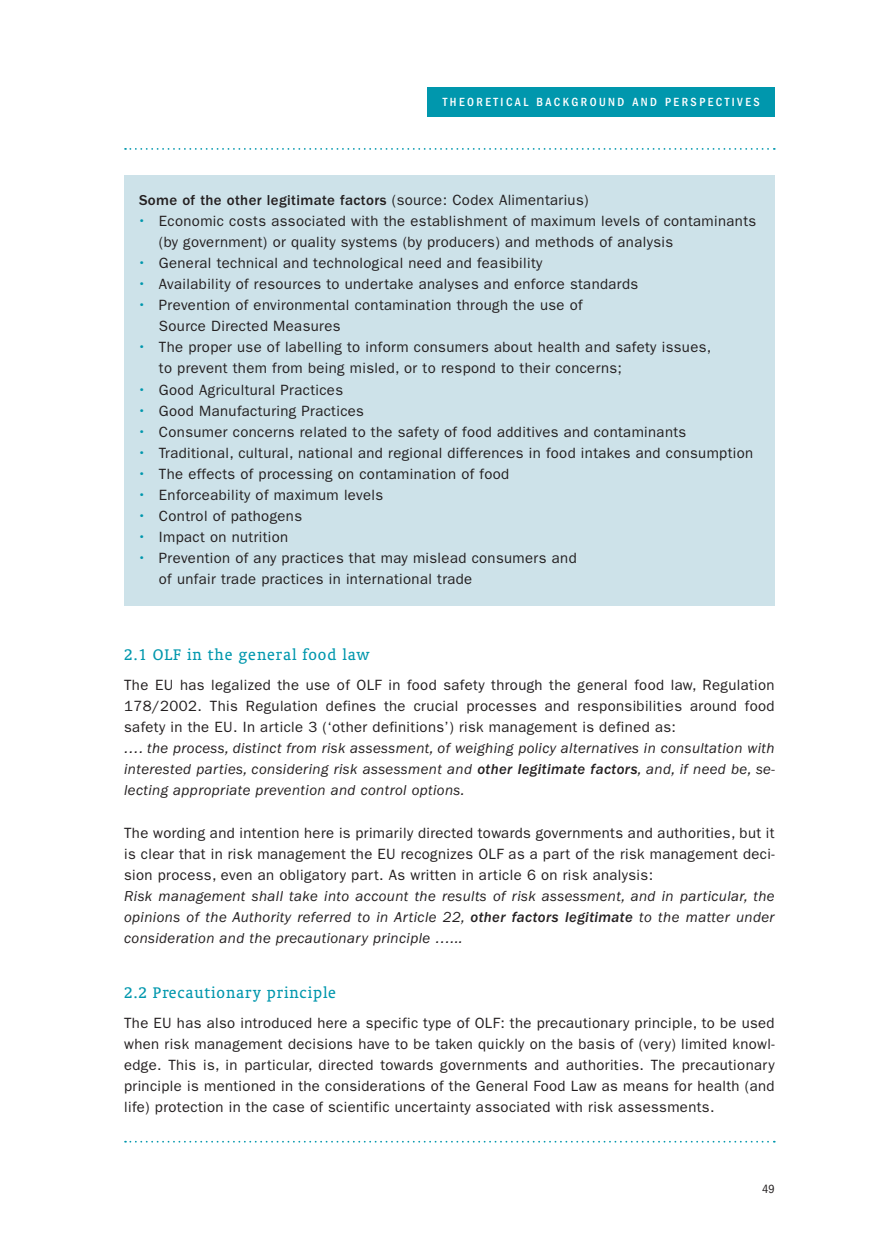
<style>
.page{position:relative;width:874px;height:1241px;background:#fff}
.page>*{position:absolute;margin:0;border:0;box-sizing:border-box;transform-origin:0 0}
.t1{font:17.5px "Oranda BT";letter-spacing:.05em;color:#0097ad}
.t2{font:14.88px/21px "ITC Franklin Gothic Std";letter-spacing:.025em;color:#231f20;text-align:justify}
.t3{font:italic 14.88px/21px "ITC Franklin Gothic Std";letter-spacing:.025em;color:#231f20;text-align:justify}
.t4{font:500 condensed 12.25px "ITC Franklin Gothic Std";letter-spacing:.2em;color:#fff}
.t5{font:condensed 12.25px "ITC Franklin Gothic Std";color:#231f20}
.s1{font-weight:500}
.s2{font-family:"ITC Franklin Gothic Std Med It";font-style:normal}
</style>
<div class="page">
<div style="left:427px;top:87px;width:347px;height:30px;background:#0097ad"></div>
<svg style="left:125px;top:148px;width:649px;height:2px"></svg>
<svg style="left:125px;top:1140px;width:649px;height:2px"></svg>
<div style="left:124px;top:175px;width:650px;height:430px;background:#cde2e9"></div>
<p class="t4" style="left:442px;top:95px;width:318px">THEORETICAL BACKGROUND AND PERSPECTIVES</p>
<p class="t2" style="left:159px;top:189px;width:598px;text-align:left;text-indent:-20px"><span class="s1">Some of the other legitimate factors</span> (source: Codex Alimentarius)<br>Economic costs associated with the establishment of maximum levels of contaminants (by government) or quality systems (by producers) and methods of analysis<br>General technical and technological need and feasibility<br>Availability of resources to undertake analyses and enforce standards<br>Prevention of environmental contamination through the use of<br>Source Directed Measures<br>The proper use of labelling to inform consumers about health and safety issues,<br>to prevent them from being misled, or to respond to their concerns;<br>Good Agricultural Practices<br>Good Manufacturing Practices<br>Consumer concerns related to the safety of food additives and contaminants Traditional, cultural, national and regional differences in food intakes and consumption The effects of processing on contamination of food<br>Enforceability of maximum levels<br>Control of pathogens<br>Impact on nutrition<br>Prevention of any practices that may mislead consumers and<br>of unfair trade practices in international trade</p>
<p class="t1" style="left:124px;top:644px;width:247px">2.1 OLF in the general food law</p>
<p class="t2" style="left:124px;top:674px;width:651px">The EU has legalized the use of OLF in food safety through the general food law, Regulation 178/2002. This Regulation defines the crucial processes and responsibilities around food safety in the EU. In article 3 (‘other definitions’) risk management is defined as:</p>
<p class="t3" style="left:124px;top:738px;width:651px">…. the process, distinct from risk assessment, of weighing policy alternatives in consultation with interested parties, considering risk assessment and <span class="s2">other legitimate factors</span>, and, if need be, se&shy;lecting appropriate prevention and control options.</p>
<p class="t2" style="left:124px;top:822px;width:651px">The wording and intention here is primarily directed towards governments and authorities, but it is clear that in risk management the EU recognizes OLF as a part of the risk management deci&shy;sion process, even an obligatory part. As written in article 6 on risk analysis:</p>
<p class="t3" style="left:124px;top:885px;width:651px">Risk management shall take into account the results of risk assessment, and in particular, the opinions of the Authority referred to in Article 22, <span class="s2">other factors legitimate</span> to the matter under consideration and the precautionary principle …...</p>
<p class="t1" style="left:124px;top:982px;width:213px">2.2 Precautionary principle</p>
<p class="t2" style="left:124px;top:1011px;width:651px">The EU has also introduced here a specific type of OLF: the precautionary principle, to be used when risk management decisions have to be taken quickly on the basis of (very) limited knowl&shy;edge. This is, in particular, directed towards governments and authorities. The precautionary principle is mentioned in the considerations of the General Food Law as means for health (and life) protection in the case of scientific uncertainty associated with risk assessments.</p>
<p class="t5" style="left:761px;top:1181px;width:14px">49</p>
</div>
